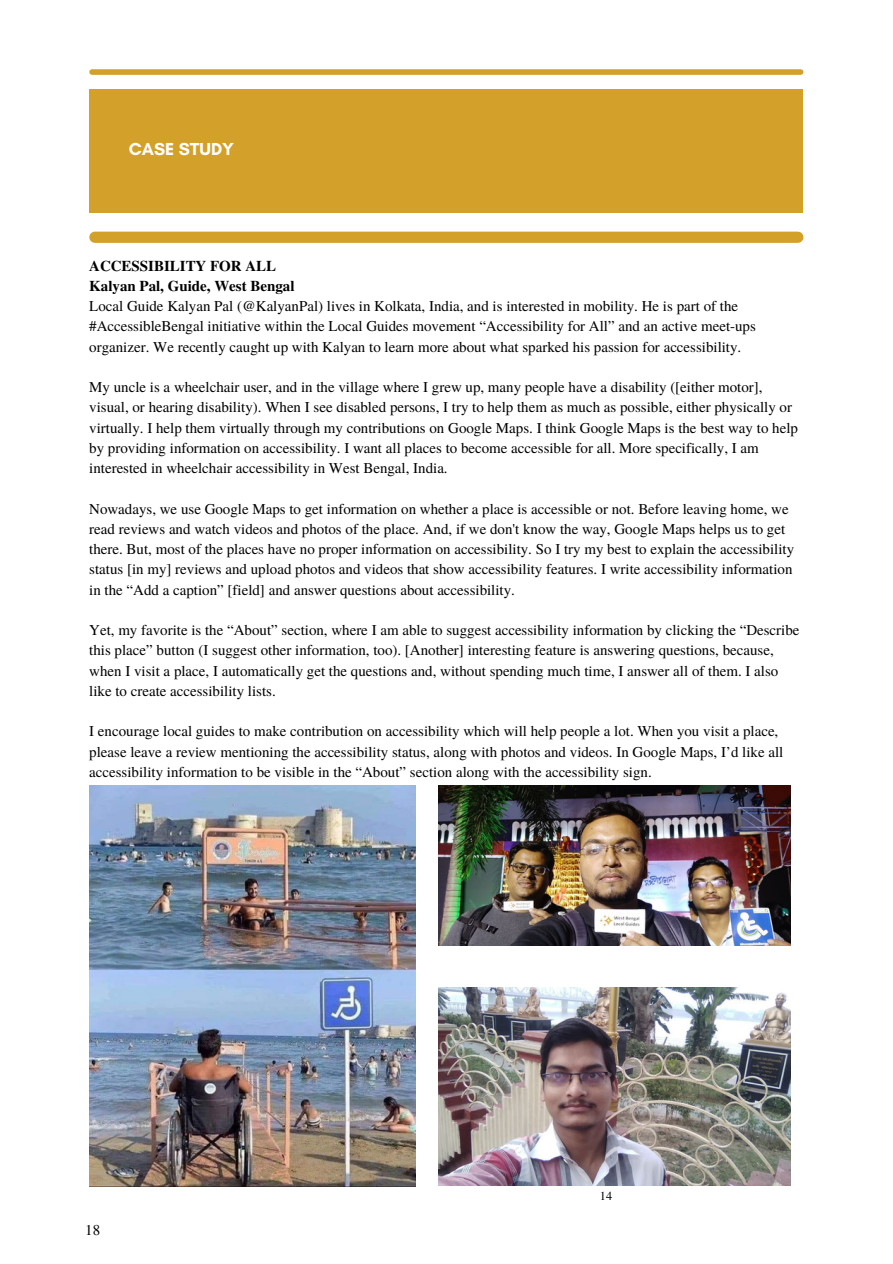
<style>
.page{position:relative;width:893px;height:1264px;background:#fff}
.page>*{position:absolute;margin:0;border:0;box-sizing:border-box;transform-origin:0 0}
.t1{font:700 17.7px "Glacial Indifference";color:#fff}
.t2{font:15px/20.2px "Te X Gyre Termes";color:#000}
.t3{font:700 15px/20.2px "Te X Gyre Termes";color:#000}
.t4{font:12.3px "Te X Gyre Termes";color:#000}
</style>
<div class="page">
<img style="left:89px;top:786px;width:326px;height:400px">
<img style="left:438px;top:987px;width:352px;height:198px">
<img style="left:438px;top:786px;width:352px;height:159px">
<div style="left:89px;top:89px;width:713px;height:124px;background:#d3a029"></div>
<div style="left:92px;top:69px;width:708px;height:6px;background:#d3a029"></div>
<div style="left:95px;top:232px;width:702px;height:11px;background:#d3a029"></div>
<p class="t1" style="left:129px;top:138px;width:107px">CASE STUDY</p>
<p class="t3" style="left:89px;top:255px;width:207px">ACCESSIBILITY FOR ALL<br>Kalyan Pal, Guide, West Bengal</p>
<p class="t2" style="left:89px;top:295px;width:668px">Local Guide Kalyan Pal (@KalyanPal) lives in Kolkata, India, and is interested in mobility. He is part of the #AccessibleBengal initiative within the Local Guides movement “Accessibility for All” and an active meet-ups organizer. We recently caught up with Kalyan to learn more about what sparked his passion for accessibility.</p>
<p class="t2" style="left:89px;top:376px;width:710px">My uncle is a wheelchair user, and in the village where I grew up, many people have a disability ([either motor], visual, or hearing disability). When I see disabled persons, I try to help them as much as possible, either physically or virtually. I help them virtually through my contributions on Google Maps. I think Google Maps is the best way to help by providing information on accessibility. I want all places to become accessible for all. More specifically, I am interested in wheelchair accessibility in West Bengal, India.</p>
<p class="t2" style="left:89px;top:497px;width:706px">Nowadays, we use Google Maps to get information on whether a place is accessible or not. Before leaving home, we read reviews and watch videos and photos of the place. And, if we don't know the way, Google Maps helps us to get there. But, most of the places have no proper information on accessibility. So I try my best to explain the accessibility status [in my] reviews and upload photos and videos that show accessibility features. I write accessibility information in the “Add a caption” [field] and answer questions about accessibility.</p>
<p class="t2" style="left:89px;top:619px;width:711px">Yet, my favorite is the “About” section, where I am able to suggest accessibility information by clicking the “Describe this place” button (I suggest other information, too). [Another] interesting feature is answering questions, because, when I visit a place, I automatically get the questions and, without spending much time, I answer all of them. I also like to create accessibility lists.</p>
<p class="t2" style="left:89px;top:720px;width:695px">I encourage local guides to make contribution on accessibility which will help people a lot. When you visit a place, please leave a review mentioning the accessibility status, along with photos and videos. In Google Maps, I’d like all accessibility information to be visible in the “About” section along with the accessibility sign.</p>
<p class="t2" style="left:85px;top:1218px;width:17px">18</p>
<p class="t4" style="left:599px;top:1187px;width:14px">14</p>
</div>
